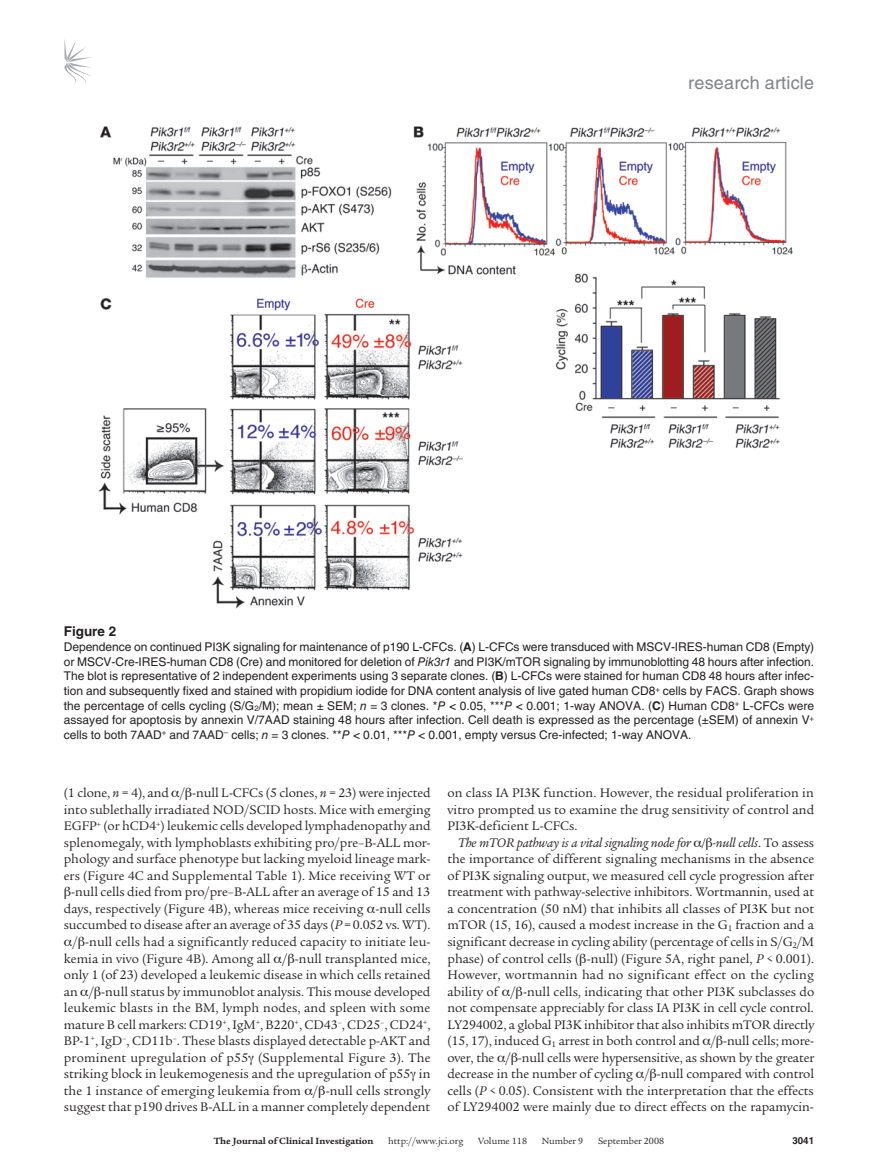
<style>
.page{position:relative;width:878px;height:1174px;background:#fff}
.page>*{position:absolute;margin:0;border:0;box-sizing:border-box;transform-origin:0 0}
.t1{font:18px "Helvetica LT Std";letter-spacing:.01em;color:#808285}
.t2{font:13.5px/16.5px "Legacy Serif Std";color:#231f20;text-align:justify}
.t3{font:italic 13.5px "Legacy Serif Std";letter-spacing:-.01em;color:#231f20}
.t4{font:700 13.5px "Helvetica LT Std";color:#231f20}
.t5{font:12px/14.7px "Helvetica LT Std";color:#231f20;text-align:justify}
.t6{font:9.75px "Legacy Serif Std";color:#231f20}
.t7{font:700 9.75px "Legacy Serif Std";color:#231f20}
.t8{font:700 9.75px "Helvetica LT Std";color:#231f20}
.s1{font-weight:700}
.s2{font-style:italic}
</style>
<div class="page">
<svg style="left:64px;top:39px;width:27px;height:45px"></svg>
<img style="left:98px;top:126px;width:695px;height:483px">
<h1 class="t1" style="left:688px;top:72px;width:127px">research article</h1>
<p class="t4" style="left:64px;top:623px;width:54px">Figure 2</p>
<p class="t5" style="left:64px;top:639px;width:752px">Dependence on continued PI3K signaling for maintenance of p190 L-CFCs. (<span class="s1">A</span>) L-CFCs were transduced with MSCV-IRES-human CD8 (Empty) or MSCV-Cre-IRES-human CD8 (Cre) and monitored for deletion of <span class="s2">Pik3r1</span> and PI3K/mTOR signaling by immunoblotting 48 hours after infection.<br>The blot is representative of 2 independent experiments using 3 separate clones. (<span class="s1">B</span>) L-CFCs were stained for human CD8 48 hours after infec&shy;tion and subsequently fixed and stained with propidium iodide for DNA content analysis of live gated human CD8<sup>+</sup> cells by FACS. Graph shows the percentage of cells cycling (S/G<sub>2</sub>/M); mean ± SEM; <span class="s2">n</span> = 3 clones. *<span class="s2">P &lt;</span> 0.05, ***<span class="s2">P &lt;</span> 0.001; 1-way ANOVA. (<span class="s1">C</span>) Human CD8<sup>+</sup> L-CFCs were assayed for apoptosis by annexin V/7AAD staining 48 hours after infection. Cell death is expressed as the percentage (±SEM) of annexin V<sup>+ </sup>cells to both 7AAD<sup>+</sup> and 7AAD<sup>–</sup> cells; <span class="s2">n</span> = 3 clones. **<span class="s2">P &lt;</span> 0.01, ***<span class="s2">P &lt;</span> 0.001, empty versus Cre-infected; 1-way ANOVA.</p>
<p class="t2" style="left:64px;top:785px;width:368px;text-align:right">(1 clone, <span class="s2">n</span> = 4), and / -null L-CFCs (5 clones, <span class="s2">n</span> = 23) were injected into sublethally irradiated NOD/SCID hosts. Mice with emerging EGFP<sup>+</sup> (or hCD4<sup>+</sup>) leukemic cells developed lymphadenopathy and splenomegaly, with lymphoblasts exhibiting pro/pre–B-ALL mor&shy;phology and surface phenotype but lacking myeloid lineage mark&shy;ers (Figure 4C and Supplemental Table 1). Mice receiving WT or -null cells died from pro/pre–B-ALL after an average of 15 and 13 days, respectively (Figure 4B), whereas mice receiving -null cells succumbed to disease after an average of 35 days (<span class="s2">P =</span> 0.052 vs. WT). / -null cells had a significantly reduced capacity to initiate leu&shy;kemia in vivo (Figure 4B). Among all / -null transplanted mice, only 1 (of 23) developed a leukemic disease in which cells retained an / -null status by immunoblot analysis. This mouse developed leukemic blasts in the BM, lymph nodes, and spleen with some mature B cell markers: CD19<sup>+</sup>, IgM<sup>+</sup>, B220<sup>+</sup>, CD43<sup>–</sup>, CD25<sup>–</sup>, CD24<sup>+</sup>, BP-1<sup>+</sup>, IgD<sup>–</sup>, CD11b<sup>–</sup>. These blasts displayed detectable p-Akt and prominent upregulation of p55 (Supplemental Figure 3). The striking block in leukemogenesis and the upregulation of p55 in the 1 instance of emerging leukemia from / -null cells strongly suggest that p190 drives B-ALL in a manner completely dependent</p>
<p class="t2" style="left:447px;top:785px;width:368px">on class IA PI3K function. However, the residual proliferation in vitro prompted us to examine the drug sensitivity of control and PI3K-deficient L-CFCs.</p>
<p class="t3" style="left:458px;top:835px;width:234px">The mTOR pathway is a vital signaling node for</p>
<p class="t2" style="left:447px;top:834px;width:368px;text-indent:265px"><span class="s2">-null cells</span>. To assess the importance of different signaling mechanisms in the absence of PI3K signaling output, we measured cell cycle progression after treatment with pathway-selective inhibitors. Wortmannin, used at a concentration (50 nM) that inhibits all classes of PI3K but not mTOR (15, 16), caused a modest increase in the G<sub>1</sub> fraction and a significant decrease in cycling ability (percentage of cells in S/G<sub>2</sub>/M phase) of control cells ( -null) (Figure 5A, right panel, <span class="s2">P &lt;</span> 0.001).<br>However, wortmannin had no significant effect on the cycling ability of / -null cells, indicating that other PI3K subclasses do not compensate appreciably for class IA PI3K in cell cycle control.<br>LY294002, a global PI3K inhibitor that also inhibits mTOR directly (15, 17), induced G<sub>1</sub> arrest in both control and / -null cells; more&shy;over, the / -null cells were hypersensitive, as shown by the greater decrease in the number of cycling / -null compared with control cells (<span class="s2">P &lt;</span> 0.05). Consistent with the interpretation that the effects of LY294002 were mainly due to direct effects on the rapamycin-</p>
<p class="t7" style="left:214px;top:1135px;width:161px">The Journal of Clinical Investigation</p>
<p class="t6" style="left:388px;top:1135px;width:77px">http://www.jci.org</p>
<p class="t6" style="left:478px;top:1135px;width:50px">Volume 118</p>
<p class="t6" style="left:541px;top:1135px;width:43px">Number 9</p>
<p class="t6" style="left:598px;top:1135px;width:68px">September 2008</p>
<p class="t8" style="left:792px;top:1134px;width:23px">3041</p>
</div>
